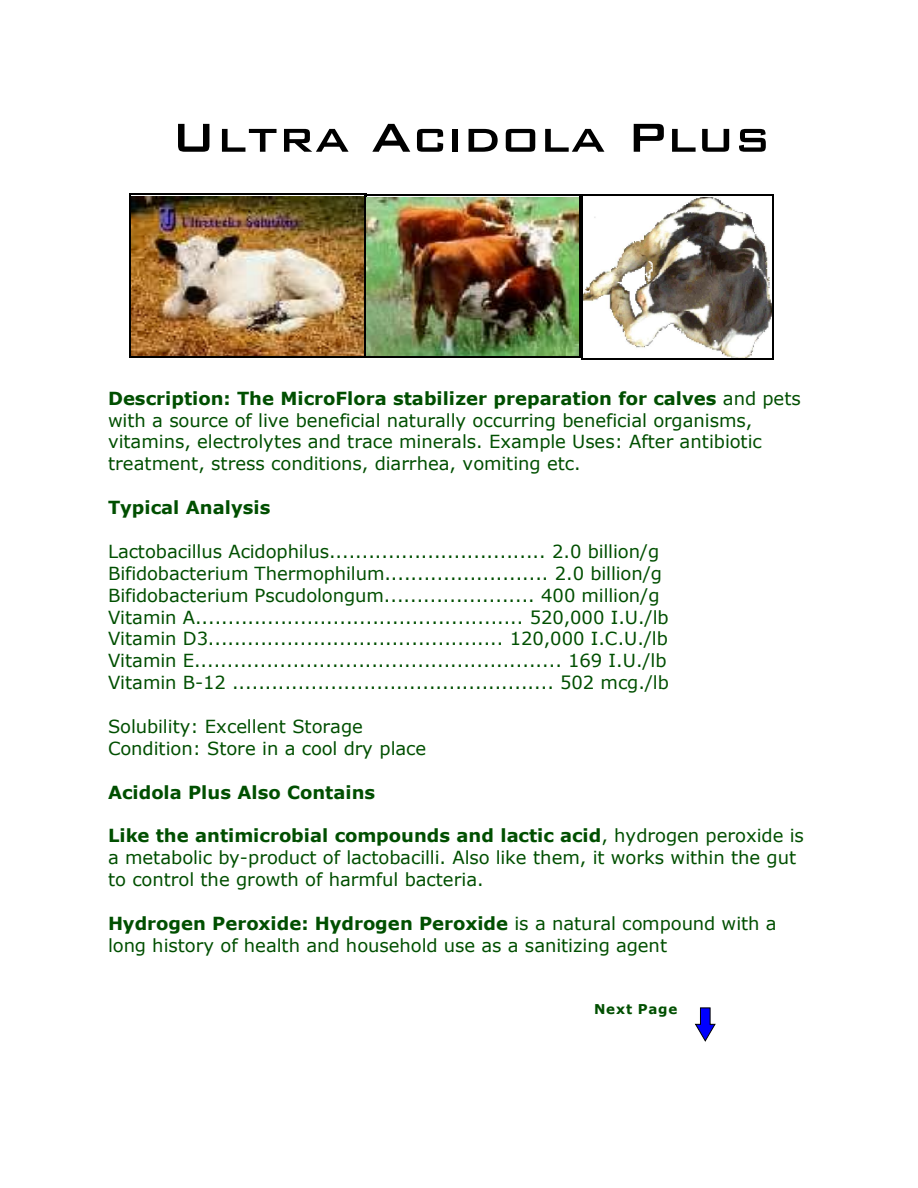
<style>
.page{position:relative;width:918px;height:1188px;background:#fff}
.page>*{position:absolute;margin:0;border:0;box-sizing:border-box;transform-origin:0 0}
.t1{font:54px "Bank Gothic Md BT";letter-spacing:.005em;color:#000}
.t2{font:18px/21.9px "Verdana";letter-spacing:-.005em;color:#004f00}
.t3{font:700 18px "Verdana";letter-spacing:.005em;color:#004f00}
.t4{font:700 13.5px "Verdana";letter-spacing:.06em;color:#004f00}
.s1{font-weight:700}
</style>
<div class="page">
<img style="left:131px;top:196px;width:234px;height:161px">
<hr style="left:130px;top:194px;width:1px;height:164px;background:#000">
<hr style="left:366px;top:194px;width:1px;height:164px;background:#000">
<hr style="left:130px;top:194px;width:237px;height:1px;background:#000">
<hr style="left:130px;top:357px;width:237px;height:1px;background:#000">
<img style="left:366px;top:198px;width:213px;height:159px">
<hr style="left:365px;top:195px;width:1px;height:163px;background:#000">
<hr style="left:580px;top:195px;width:1px;height:163px;background:#000">
<hr style="left:365px;top:195px;width:216px;height:1px;background:#000">
<hr style="left:365px;top:357px;width:216px;height:1px;background:#000">
<img style="left:582px;top:198px;width:189px;height:160px">
<hr style="left:581px;top:195px;width:1px;height:164px;background:#000">
<hr style="left:773px;top:195px;width:1px;height:164px;background:#000">
<hr style="left:581px;top:195px;width:193px;height:1px;background:#000">
<hr style="left:581px;top:358px;width:193px;height:1px;background:#000">
<svg style="left:695px;top:1007px;width:21px;height:35px"></svg>
<h1 class="t1" style="left:171px;top:111px;width:601px">Ultra Acidola Plus</h1>
<p class="t2" style="left:108px;top:389px;width:694px"><span class="s1">Description: The MicroFlora stabilizer preparation for calves</span> and pets with a source of live beneficial naturally occurring beneficial organisms, vitamins, electrolytes and trace minerals. Example Uses: After antibiotic treatment, stress conditions, diarrhea, vomiting etc.</p>
<p class="t3" style="left:108px;top:500px;width:164px">Typical Analysis</p>
<p class="t2" style="left:108px;top:542px;width:563px">Lactobacillus Acidophilus................................. 2.0 billion/g Bifidobacterium Thermophilum......................... 2.0 billion/g Bifidobacterium Pscudolongum....................... 400 million/g Vitamin A.................................................. 520,000 I.U./lb Vitamin D3............................................. 120,000 I.C.U./lb Vitamin E........................................................ 169 I.U./lb Vitamin B-12 ................................................. 502 mcg./lb</p>
<p class="t2" style="left:108px;top:717px;width:320px">Solubility: Excellent Storage<br>Condition: Store in a cool dry place</p>
<p class="t3" style="left:108px;top:785px;width:269px">Acidola Plus Also Contains</p>
<p class="t2" style="left:108px;top:827px;width:697px"><span class="s1">Like the antimicrobial compounds and lactic acid</span>, hydrogen peroxide is a metabolic by-product of lactobacilli. Also like them, it works within the gut to control the growth of harmful bacteria.</p>
<p class="t2" style="left:108px;top:914px;width:670px"><span class="s1">Hydrogen Peroxide: Hydrogen Peroxide</span> is a natural compound with a long history of health and household use as a sanitizing agent</p>
<p class="t4" style="left:594px;top:1004px;width:85px">Next Page</p>
</div>
